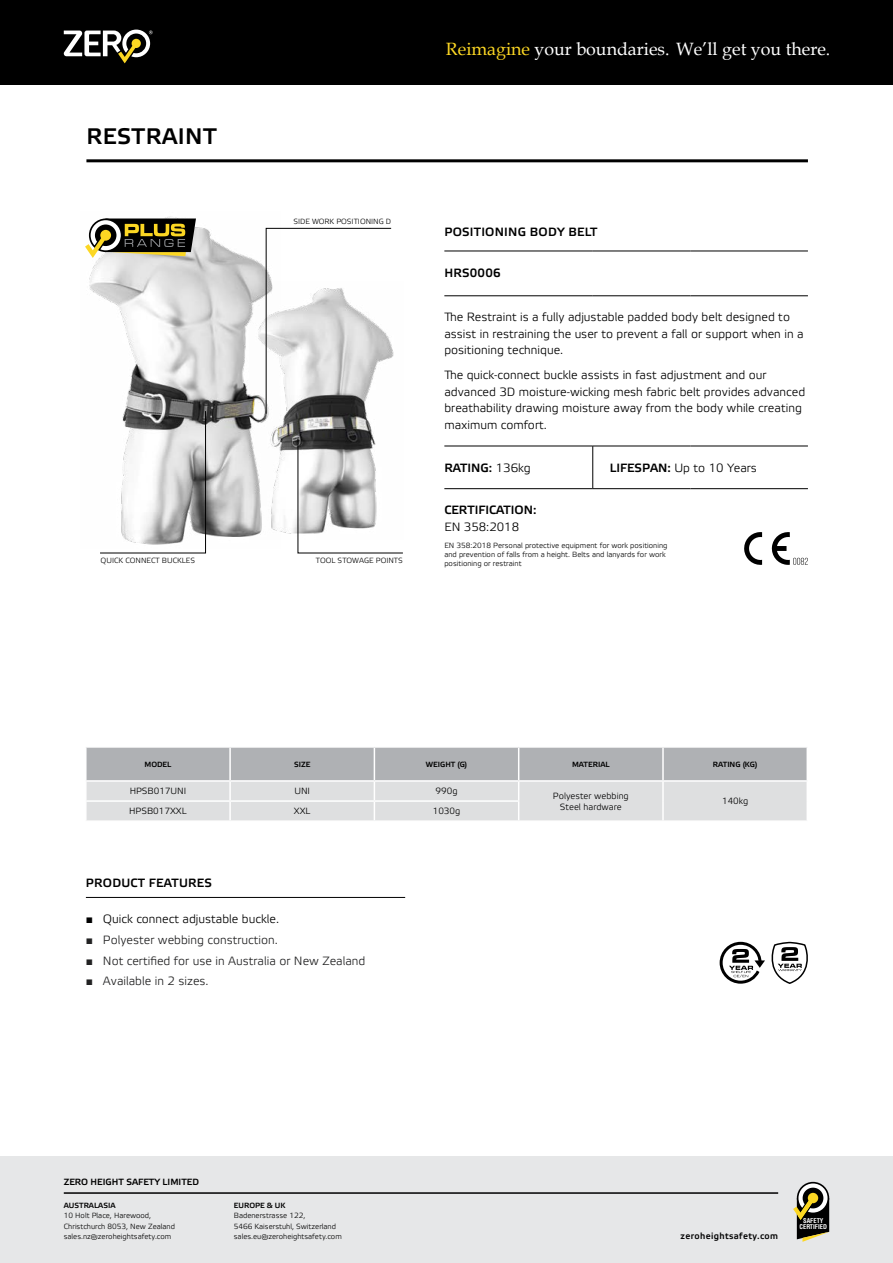
<style>
.page{position:relative;width:893px;height:1263px;background:#fff}
.page>*{position:absolute;margin:0;border:0;box-sizing:border-box;transform-origin:0 0}
.t1{font:22.5px "Etelka Medium Pro";letter-spacing:.02em;color:#000}
.t2{font:17.85px "Book Antiqua";color:#fff}
.t3{font:12px/16.5px "Etelka Light Pro";color:#000}
.t4{font:12px "Etelka Light Pro";color:#222223}
.t5{font:12px "Etelka Medium Pro";letter-spacing:.02em;color:#000}
.t6{font:12px "Etelka Medium Pro";color:#000}
.t7{font:9px/10.5px "Etelka Light Pro";color:#000;text-align:center}
.t8{font:9px "Etelka Medium Pro";color:#000}
.t9{font:9px "Etelka Medium Pro";letter-spacing:.04em;color:#000}
.t10{font:7.5px/10.5px "Etelka Light Pro";color:#000}
.t11{font:7.5px "Etelka Medium Pro";color:#000}
.t12{font:700 condensed 6.45px/6.8px "Helvetica LT Std";color:#fff;text-align:center}
.s1{color:#fcd723}
.s2{font-family:"Etelka Light Pro"}
.s3{font-family:"Etelka Medium Pro"}
.s4{font-family:"Arial"}
</style>
<div class="page">
<div style="left:0;top:0;width:893px;height:85px;background:#000"></div>
<div style="left:0;top:1157px;width:893px;height:106px;background:#e6e7e8"></div>
<svg style="left:64px;top:30px;width:89px;height:33px"></svg>
<svg style="left:793px;top:1183px;width:36px;height:59px"></svg>
<hr style="left:64px;top:1192px;width:714px;height:2px;background:#000">
<hr style="left:86px;top:897px;width:319px;height:1px;background:#000">
<hr style="left:444px;top:296px;width:149px;height:1px;background:#000">
<hr style="left:593px;top:296px;width:98px;height:1px;background:#000">
<hr style="left:691px;top:296px;width:117px;height:1px;background:#000">
<hr style="left:444px;top:446px;width:149px;height:1px;background:#000">
<hr style="left:593px;top:446px;width:98px;height:1px;background:#000">
<hr style="left:592px;top:446px;width:1px;height:42px;background:#000">
<hr style="left:691px;top:446px;width:117px;height:1px;background:#000">
<hr style="left:444px;top:488px;width:149px;height:1px;background:#000">
<hr style="left:593px;top:488px;width:98px;height:1px;background:#000">
<hr style="left:691px;top:488px;width:117px;height:1px;background:#000">
<hr style="left:444px;top:251px;width:149px;height:1px;background:#000">
<hr style="left:593px;top:251px;width:98px;height:1px;background:#000">
<hr style="left:691px;top:251px;width:117px;height:1px;background:#000">
<svg style="left:744px;top:532px;width:18px;height:33px"></svg>
<svg style="left:771px;top:532px;width:37px;height:33px"></svg>
<img style="left:89px;top:216px;width:191px;height:332px">
<img style="left:250px;top:281px;width:144px;height:259px">
<svg style="left:100px;top:411px;width:106px;height:142px"></svg>
<svg style="left:298px;top:438px;width:105px;height:115px"></svg>
<svg style="left:266px;top:228px;width:125px;height:186px"></svg>
<svg style="left:85px;top:218px;width:111px;height:40px;background:#6e6848"></svg>
<svg style="left:719px;top:941px;width:89px;height:43px"></svg>
<hr style="left:86px;top:159px;width:722px;height:3px;background:#000">
<svg style="left:86px;top:747px;width:721px;height:74px;background:#cbccce"></svg>
<hr style="left:85px;top:820px;width:145px;height:2px;background:#fff">
<hr style="left:230px;top:820px;width:144px;height:2px;background:#fff">
<hr style="left:374px;top:820px;width:145px;height:2px;background:#fff">
<h1 class="t1" style="left:86px;top:124px;width:132px">RESTRAINT</h1>
<p class="t10" style="left:293px;top:217px;width:99px">SIDE WORK POSITIONING D</p>
<p class="t10" style="left:101px;top:555px;width:96px">QUICK CONNECT BUCKLES</p>
<p class="t10" style="left:316px;top:555px;width:89px">TOOL STOWAGE POINTS</p>
<h2 class="t2" style="left:446px;top:37px;width:386px"><span class="s1">Reimagine</span> your boundaries. We’ll get you there.</h2>
<p class="t5" style="left:444px;top:225px;width:154px">POSITIONING BODY BELT</p>
<p class="t5" style="left:444px;top:267px;width:58px">HRS0006</p>
<p class="t3" style="left:444px;top:310px;width:361px">The Restraint is a fully adjustable padded body belt designed to assist in restraining the user to prevent a fall or support when in a positioning technique.</p>
<p class="t3" style="left:444px;top:368px;width:362px">The quick-connect buckle assists in fast adjustment and our advanced 3D moisture-wicking mesh fabric belt provides advanced breathability drawing moisture away from the body while creating maximum comfort.</p>
<p class="t5" style="left:444px;top:461px;width:88px">RATING: <span class="s2">136kg</span></p>
<p class="t3" style="left:610px;top:460px;width:149px"><span class="s3">LIFESPAN:</span> Up to 10 Years</p>
<p class="t6" style="left:444px;top:504px;width:94px">CERTIFICATION:</p>
<p class="t3" style="left:444px;top:519px;width:76px">EN 358:2018</p>
<p class="t10" style="left:444px;top:542px;width:225px;line-height:9px">EN 358:2018 Personal protective equipment for work positioning and prevention of falls from a height. Belts and lanyards for work positioning or restraint</p>
<p class="t11" style="left:144px;top:760px;width:28px">MODEL</p>
<p class="t11" style="left:294px;top:760px;width:18px">SIZE</p>
<p class="t11" style="left:426px;top:760px;width:43px">WEIGHT (G)</p>
<p class="t11" style="left:572px;top:760px;width:39px">MATERIAL</p>
<p class="t11" style="left:713px;top:760px;width:46px">RATING (KG)</p>
<p class="t7" style="left:130px;top:786px;width:58px">HPSB017UNI</p>
<p class="t7" style="left:294px;top:786px;width:17px">UNI</p>
<p class="t7" style="left:436px;top:786px;width:23px">990g</p>
<p class="t7" style="left:553px;top:791px;width:77px">Polyester webbing<br>Steel hardware</p>
<p class="t7" style="left:722px;top:796px;width:28px">140kg</p>
<p class="t7" style="left:129px;top:806px;width:59px">HPSB017XXL</p>
<p class="t7" style="left:294px;top:806px;width:18px">XXL</p>
<p class="t7" style="left:433px;top:806px;width:29px">1030g</p>
<p class="t5" style="left:86px;top:877px;width:128px">PRODUCT FEATURES</p>
<p class="t3" style="left:86px;top:911px;width:195px"><span class="s4">■</span> Quick connect adjustable buckle.</p>
<p class="t4" style="left:86px;top:933px;width:194px"><span class="s4">■</span> Polyester webbing construction.</p>
<p class="t4" style="left:86px;top:954px;width:281px"><span class="s4">■</span> Not certified for use in Australia or New Zealand</p>
<p class="t4" style="left:86px;top:975px;width:124px"><span class="s4">■</span> Available in 2 sizes.</p>
<p class="t8" style="left:64px;top:1177px;width:137px">ZERO HEIGHT SAFETY LIMITED</p>
<p class="t11" style="left:64px;top:1201px;width:53px">AUSTRALASIA</p>
<p class="t10" style="left:64px;top:1211px;width:113px">10 Holt Place, Harewood,<br>Christchurch 8053, New Zealand sales.nz@zeroheightsafety.com</p>
<p class="t11" style="left:234px;top:1201px;width:53px">EUROPE &amp; UK</p>
<p class="t10" style="left:234px;top:1211px;width:109px">Badenerstrasse 122,<br>5466 Kaiserstuhl, Switzerland sales.eu@zeroheightsafety.com</p>
<p class="t9" style="left:680px;top:1231px;width:99px">zeroheightsafety.com</p>
<p class="t12" style="left:800px;top:1217px;width:29px">SAFETY<br>CERTIFIED</p>
</div>
